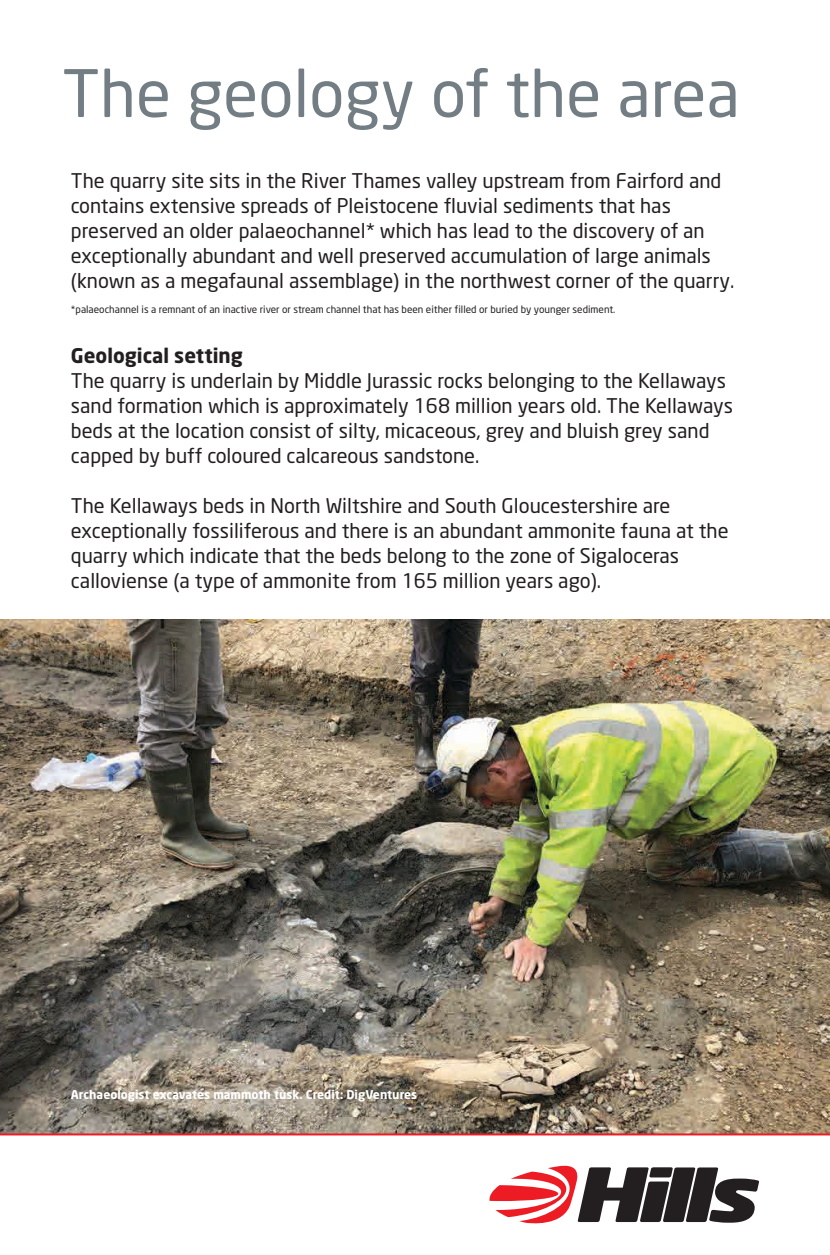
<style>
.page{position:relative;width:830px;height:1255px;background:#fff}
.page>*{position:absolute;margin:0;border:0;box-sizing:border-box;transform-origin:0 0}
.t1{font:64.5px "Neo Sans";color:#727d84}
.t2{font:20px/25px "Neo Sans";color:#231f20}
.t3{font:700 20px "Neo Sans";color:#231f20}
.t4{font:700 12px "Neo Sans";color:#fff}
.t5{font:10px "Neo Sans";color:#231f20}
</style>
<div class="page">
<img style="left:0;top:619px;width:829px;height:514px">
<hr style="left:0;top:1133px;width:829px;height:2px;background:#ed1c24">
<svg style="left:489px;top:1165px;width:269px;height:59px"></svg>
<h1 class="t1" style="left:62px;top:54px;width:679px">The geology of the area</h1>
<p class="t2" style="left:71px;top:168px;width:664px">The quarry site sits in the River Thames valley upstream from Fairford and contains extensive spreads of Pleistocene fluvial sediments that has preserved an older palaeochannel* which has lead to the discovery of an exceptionally abundant and well preserved accumulation of large animals (known as a megafaunal assemblage) in the northwest corner of the quarry.</p>
<p class="t5" style="left:71px;top:303px;width:545px">*palaeochannel is a remnant of an inactive river or stream channel that has been either filled or buried by younger sediment.</p>
<p class="t3" style="left:71px;top:343px;width:173px">Geological setting</p>
<p class="t2" style="left:71px;top:368px;width:663px">The quarry is underlain by Middle Jurassic rocks belonging to the Kellaways sand formation which is approximately 168 million years old. The Kellaways beds at the location consist of silty, micaceous, grey and bluish grey sand capped by buff coloured calcareous sandstone.</p>
<p class="t2" style="left:71px;top:493px;width:658px">The Kellaways beds in North Wiltshire and South Gloucestershire are exceptionally fossiliferous and there is an abundant ammonite fauna at the quarry which indicate that the beds belong to the zone of Sigaloceras calloviense (a type of ammonite from 165 million years ago).</p>
<p class="t4" style="left:71px;top:1086px;width:348px">Archaeologist excavates mammoth tusk. Credit: DigVentures</p>
</div>
